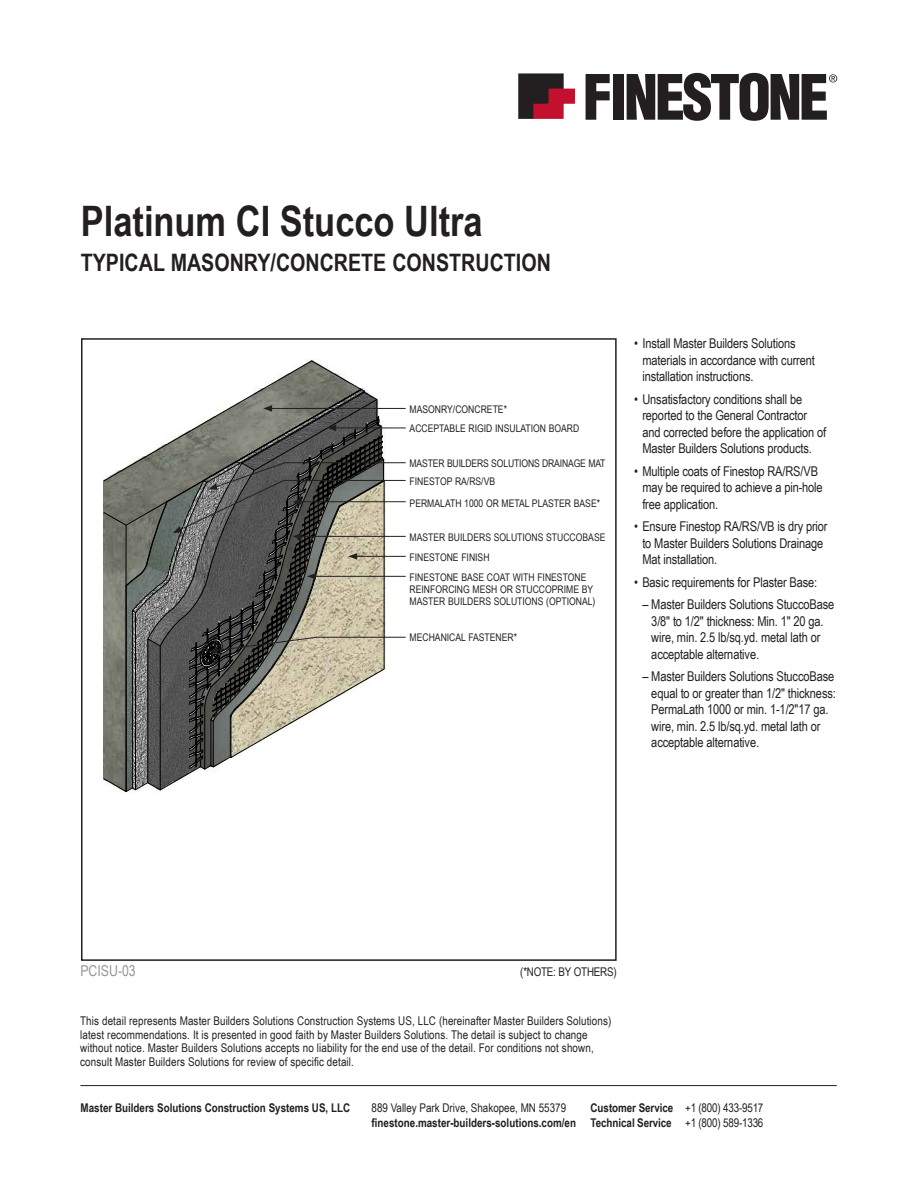
<style>
.page{position:relative;width:918px;height:1188px;background:#fff}
.page>*{position:absolute;margin:0;border:0;box-sizing:border-box;transform-origin:0 0}
.t1{font:700 42px "Arial Narrow";color:#231f20}
.t2{font:700 24px "Arial Narrow";color:#231f20}
.t3{font:15px "Arial Narrow";color:#939598}
.t4{font:13.5px/16.5px "Arial Narrow";letter-spacing:-.01em;color:#231f20}
.t5{font:12px/13.5px "Arial Narrow";letter-spacing:.01em;color:#231f20}
.t6{font:700 12px/15px "Arial Narrow";color:#231f20;text-align:right}
.t7{font:12px "Arial Narrow";letter-spacing:-.02em;color:#231f20}
.t8{font:10.5px/20px "Arial Narrow";color:#231f20}
.s1{font-weight:400}
</style>
<div class="page">
<div style="left:81px;top:338px;width:536px;height:623px;border:2px solid #231f20"></div>
<hr style="left:80px;top:1085px;width:757px;height:1px;background:#231f20">
<div style="left:613px;top:74px;width:11px;height:46px;background:#231f20"></div>
<svg style="left:586px;top:74px;width:24px;height:46px"></svg>
<svg style="left:627px;top:73px;width:210px;height:48px"></svg>
<svg style="left:518px;top:73px;width:57px;height:46px;background:#773b45"></svg>
<svg style="left:104px;top:361px;width:302px;height:431px"></svg>
<h1 class="t1" style="left:81px;top:196px;width:403px">Platinum CI Stucco Ultra</h1>
<h2 class="t2" style="left:81px;top:248px;width:472px">TYPICAL MASONRY/CONCRETE CONSTRUCTION</h2>
<p class="t8" style="left:410px;top:399px;width:171px;line-height:19.5px">MASONRY/CONCRETE*<br>ACCEPTABLE RIGID INSULATION BOARD</p>
<p class="t8" style="left:410px;top:454px;width:197px;line-height:18px">MASTER BUILDERS SOLUTIONS DRAINAGE MAT<br>FINESTOP RA/RS/VB</p>
<p class="t8" style="left:410px;top:493px;width:192px">PERMALATH 1000 OR METAL PLASTER BASE*</p>
<p class="t8" style="left:410px;top:527px;width:197px">MASTER BUILDERS SOLUTIONS STUCCOBASE<br>FINESTONE FINISH<br>FINESTONE BASE COAT WITH FINESTONE</p>
<p class="t8" style="left:410px;top:583px;width:187px;line-height:12px">REINFORCING MESH OR STUCCOPRIME BY<br>MASTER BUILDERS SOLUTIONS (OPTIONAL)</p>
<p class="t8" style="left:410px;top:627px;width:109px">MECHANICAL FASTENER*</p>
<p class="t4" style="left:642px;top:335px;width:174px;text-indent:-8px">• Install Master Builders Solutions materials in accordance with current installation instructions.</p>
<p class="t4" style="left:642px;top:390px;width:185px;text-indent:-8px">• Unsatisfactory conditions shall be reported to the General Contractor and corrected before the application of Master Builders Solutions products.</p>
<p class="t4" style="left:642px;top:462px;width:182px;text-indent:-8px">• Multiple coats of Finestop RA/RS/VB may be required to achieve a pin-hole free application.</p>
<p class="t4" style="left:642px;top:518px;width:187px;text-indent:-8px">• Ensure Finestop RA/RS/VB is dry prior to Master Builders Solutions Drainage<br>Mat installation.</p>
<p class="t4" style="left:634px;top:573px;width:185px">• Basic requirements for Plaster Base:</p>
<p class="t4" style="left:651px;top:596px;width:184px;text-indent:-9px">– Master Builders Solutions StuccoBase 3/8" to 1/2" thickness: Min. 1" 20 ga. wire, min. 2.5 lb/sq.yd. metal lath or acceptable alternative.</p>
<p class="t4" style="left:651px;top:668px;width:186px;text-indent:-9px">– Master Builders Solutions StuccoBase equal to or greater than 1/2" thickness:<br>PermaLath 1000 or min. 1-1/2"17 ga. wire, min. 2.5 lb/sq.yd. metal lath or acceptable alternative.</p>
<p class="t3" style="left:80px;top:960px;width:57px">PCISU-03</p>
<p class="t7" style="left:520px;top:963px;width:98px">(*NOTE: BY OTHERS)</p>
<p class="t5" style="left:80px;top:1014px;width:533px">This detail represents Master Builders Solutions Construction Systems US, LLC (hereinafter Master Builders Solutions) latest recommendations. It is presented in good faith by Master Builders Solutions. The detail is subject to change without notice. Master Builders Solutions accepts no liability for the end use of the detail. For conditions not shown, consult Master Builders Solutions for review of specific detail.</p>
<p class="t6" style="left:81px;top:1101px;width:271px">Master Builders Solutions Construction Systems US, LLC</p>
<p class="t5" style="left:372px;top:1101px;width:196px">889 Valley Park Drive, Shakopee, MN 55379</p>
<p class="t6" style="left:372px;top:1101px;width:393px">Customer Service <span class="s1">+1 (800) 433-9517<br></span>finestone.master-builders-solutions.com/en Technical Service <span class="s1">+1 (800) 589-1336</span></p>
</div>
